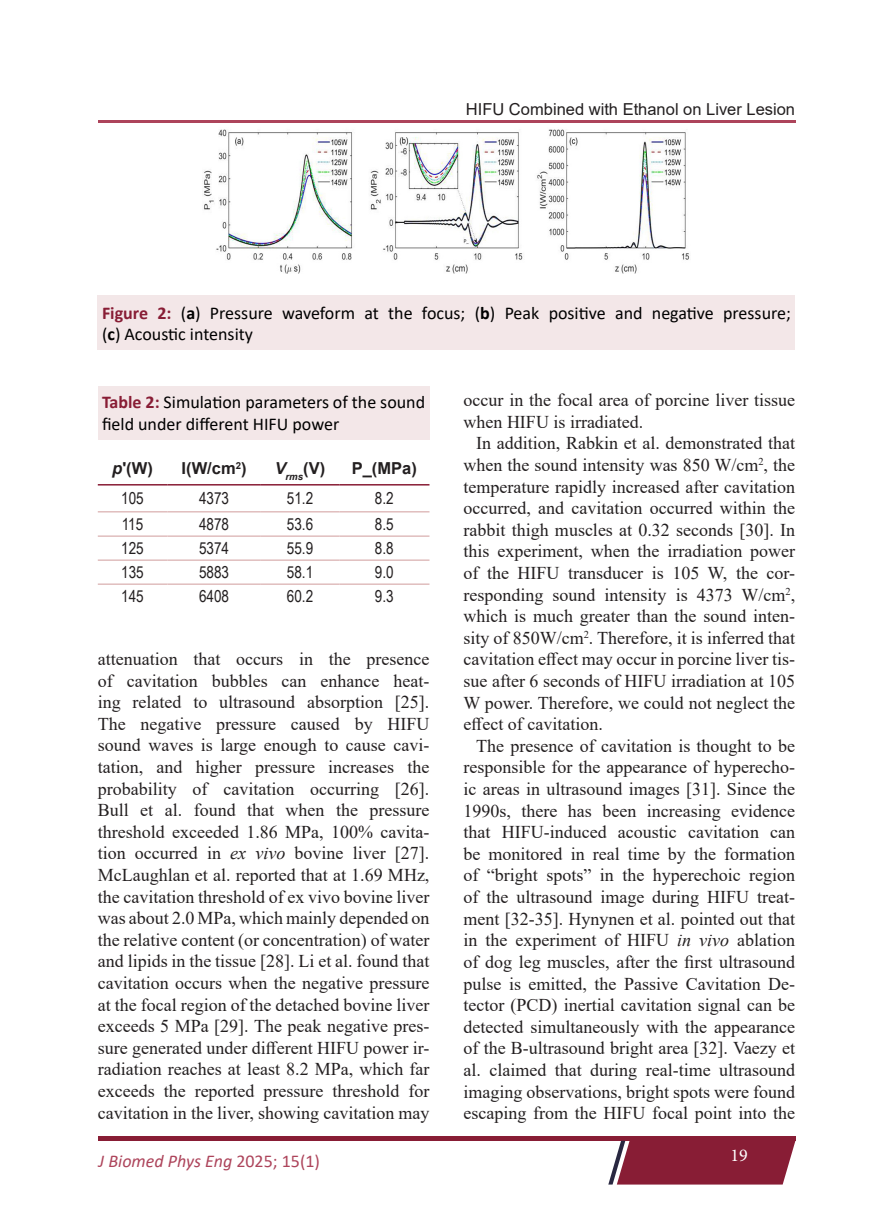
<style>
.page{position:relative;width:893px;height:1212px;background:#fff}
.page>*{position:absolute;margin:0;border:0;box-sizing:border-box;transform-origin:0 0}
.Body{font:18px/21.6px "Times New Roman";color:#231f20;text-align:justify}
.Figure{font:18px/21.6px "Calibri";color:#000}
.t1{font:italic 18px "Calibri";color:#ad445b}
.t2{font:18px "Minion Pro";color:#fff}
.t3{font:16.5px "Arial Narrow";color:#231f20}
.Running_Title{font:16.5px "Arial";color:#231f20}
.t4{font:700 16.5px "Arial";color:#231f20}
.t5{font:italic 700 9.6px "Arial";color:#231f20}
.s1{font-weight:700;color:#881d35}
.s2{font-weight:700}
.s3{font-style:italic}
.s4{font-style:normal}
</style>
<div class="page">
<div style="left:98px;top:1136px;width:697px;height:5px;background:#881d35"></div>
<svg style="left:608px;top:1141px;width:187px;height:43px;background:#903147"></svg>
<hr style="left:98px;top:120px;width:698px;height:2px;background:#ad445b">
<img style="left:204px;top:129px;width:486px;height:144px">
<div style="left:98px;top:296px;width:697px;height:54px;background:#f3e7e8"></div>
<hr style="left:98px;top:511px;width:69px;height:1px;background:#e0bdbd">
<hr style="left:167px;top:511px;width:94px;height:1px;background:#e0bdbd">
<hr style="left:261px;top:511px;width:78px;height:1px;background:#e0bdbd">
<hr style="left:339px;top:511px;width:90px;height:1px;background:#e0bdbd">
<hr style="left:98px;top:535px;width:69px;height:2px;background:#e0bdbd">
<hr style="left:167px;top:535px;width:94px;height:2px;background:#e0bdbd">
<hr style="left:261px;top:535px;width:78px;height:2px;background:#e0bdbd">
<hr style="left:339px;top:535px;width:90px;height:2px;background:#e0bdbd">
<hr style="left:98px;top:559px;width:69px;height:2px;background:#e0bdbd">
<hr style="left:167px;top:559px;width:94px;height:2px;background:#e0bdbd">
<hr style="left:261px;top:559px;width:78px;height:2px;background:#e0bdbd">
<hr style="left:339px;top:559px;width:90px;height:2px;background:#e0bdbd">
<hr style="left:98px;top:583px;width:69px;height:2px;background:#e0bdbd">
<hr style="left:167px;top:583px;width:94px;height:2px;background:#e0bdbd">
<hr style="left:261px;top:583px;width:78px;height:2px;background:#e0bdbd">
<hr style="left:339px;top:583px;width:90px;height:2px;background:#e0bdbd">
<hr style="left:98px;top:484px;width:69px;height:1px;background:#881d35">
<hr style="left:167px;top:484px;width:94px;height:1px;background:#881d35">
<hr style="left:261px;top:484px;width:78px;height:1px;background:#881d35">
<hr style="left:339px;top:484px;width:90px;height:1px;background:#881d35">
<div style="left:98px;top:386px;width:331px;height:53px;background:#f3e7e8"></div>
<p class="Running_Title" style="left:466px;top:98px;width:331px">HIFU Combined with Ethanol on Liver Lesion</p>
<p class="Figure" style="left:102px;top:301px;width:690px"><span class="s1">Figure 2:</span> (<span class="s2">a</span>) Pressure waveform at the focus; (<span class="s2">b</span>) Peak positive and negative pressure; (<span class="s2">c</span>) Acoustic intensity</p>
<p class="Figure" style="left:102px;top:391px;width:325px"><span class="s1">Table 2:</span> Simulation parameters of the sound field under different HIFU power</p>
<p class="t4" style="left:112px;top:457px;width:42px"><span class="s3">p</span>'(W)</p>
<p class="t4" style="left:182px;top:457px;width:66px">I(W/cm<sup>2</sup>)</p>
<p class="t5" style="left:275px;top:470px;width:52px"><sup>V</sup>rms<sup>(V)</sup></p>
<p class="t4" style="left:352px;top:457px;width:67px">P_(MPa)</p>
<p class="t3" style="left:121px;top:486px;width:24px">105</p>
<p class="t3" style="left:199px;top:486px;width:32px">4373</p>
<p class="t3" style="left:287px;top:486px;width:28px">51.2</p>
<p class="t3" style="left:375px;top:486px;width:20px">8.2</p>
<p class="t3" style="left:122px;top:512px;width:23px">115</p>
<p class="t3" style="left:199px;top:512px;width:32px">4878</p>
<p class="t3" style="left:287px;top:512px;width:28px">53.6</p>
<p class="t3" style="left:375px;top:512px;width:20px">8.5</p>
<p class="t3" style="left:121px;top:536px;width:24px">125</p>
<p class="t3" style="left:199px;top:536px;width:32px">5374</p>
<p class="t3" style="left:287px;top:536px;width:28px">55.9</p>
<p class="t3" style="left:375px;top:536px;width:20px">8.8</p>
<p class="t3" style="left:121px;top:560px;width:24px">135</p>
<p class="t3" style="left:199px;top:560px;width:32px">5883</p>
<p class="t3" style="left:287px;top:560px;width:28px">58.1</p>
<p class="t3" style="left:375px;top:560px;width:20px">9.0</p>
<p class="t3" style="left:121px;top:584px;width:24px">145</p>
<p class="t3" style="left:199px;top:584px;width:32px">6408</p>
<p class="t3" style="left:287px;top:584px;width:28px">60.2</p>
<p class="t3" style="left:375px;top:584px;width:20px">9.3</p>
<p class="Body" style="left:98px;top:648px;width:333px">attenuation that occurs in the presence of cavitation bubbles can enhance heat&shy;ing related to ultrasound absorption [25].<br>The negative pressure caused by HIFU sound waves is large enough to cause cavi&shy;tation, and higher pressure increases the probability of cavitation occurring [26].<br>Bull et al. found that when the pressure threshold exceeded 1.86 MPa, 100% cavita&shy;tion occurred in <span class="s3">ex vivo</span> bovine liver [27].<br>McLaughlan et al. reported that at 1.69 MHz, the cavitation threshold of ex vivo bovine liver was about 2.0 MPa, which mainly depended on the relative content (or concentration) of water and lipids in the tissue [28]. Li et al. found that cavitation occurs when the negative pressure at the focal region of the detached bovine liver exceeds 5 MPa [29]. The peak negative pres&shy;sure generated under different HIFU power ir&shy;radiation reaches at least 8.2 MPa, which far exceeds the reported pressure threshold for cavitation in the liver, showing cavitation may</p>
<p class="t1" style="left:99px;top:1148px;width:223px">J Biomed Phys Eng <span class="s4">2025; 15(1)</span></p>
<p class="Body" style="left:463px;top:389px;width:333px">occur in the focal area of porcine liver tissue when HIFU is irradiated.</p>
<p class="Body" style="left:463px;top:432px;width:333px;text-indent:13px">In addition, Rabkin et al. demonstrated that when the sound intensity was 850 W/cm<sup>2</sup>, the temperature rapidly increased after cavitation occurred, and cavitation occurred within the rabbit thigh muscles at 0.32 seconds [30]. In this experiment, when the irradiation power of the HIFU transducer is 105 W, the cor&shy;responding sound intensity is 4373 W/cm<sup>2</sup>, which is much greater than the sound inten&shy;sity of 850W/cm<sup>2</sup>. Therefore, it is inferred that cavitation effect may occur in porcine liver tis&shy;sue after 6 seconds of HIFU irradiation at 105<br>W power. Therefore, we could not neglect the effect of cavitation.</p>
<p class="Body" style="left:463px;top:734px;width:333px;text-indent:13px">The presence of cavitation is thought to be responsible for the appearance of hyperecho&shy;ic areas in ultrasound images [31]. Since the 1990s, there has been increasing evidence that HIFU-induced acoustic cavitation can be monitored in real time by the formation of “bright spots” in the hyperechoic region of the ultrasound image during HIFU treat&shy;ment [32-35]. Hynynen et al. pointed out that in the experiment of HIFU <span class="s3">in vivo</span> ablation of dog leg muscles, after the first ultrasound pulse is emitted, the Passive Cavitation De&shy;tector (PCD) inertial cavitation signal can be detected simultaneously with the appearance of the B-ultrasound bright area [32]. Vaezy et al. claimed that during real-time ultrasound imaging observations, bright spots were found escaping from the HIFU focal point into the</p>
<p class="t2" style="left:730px;top:1143px;width:19px">19</p>
</div>
